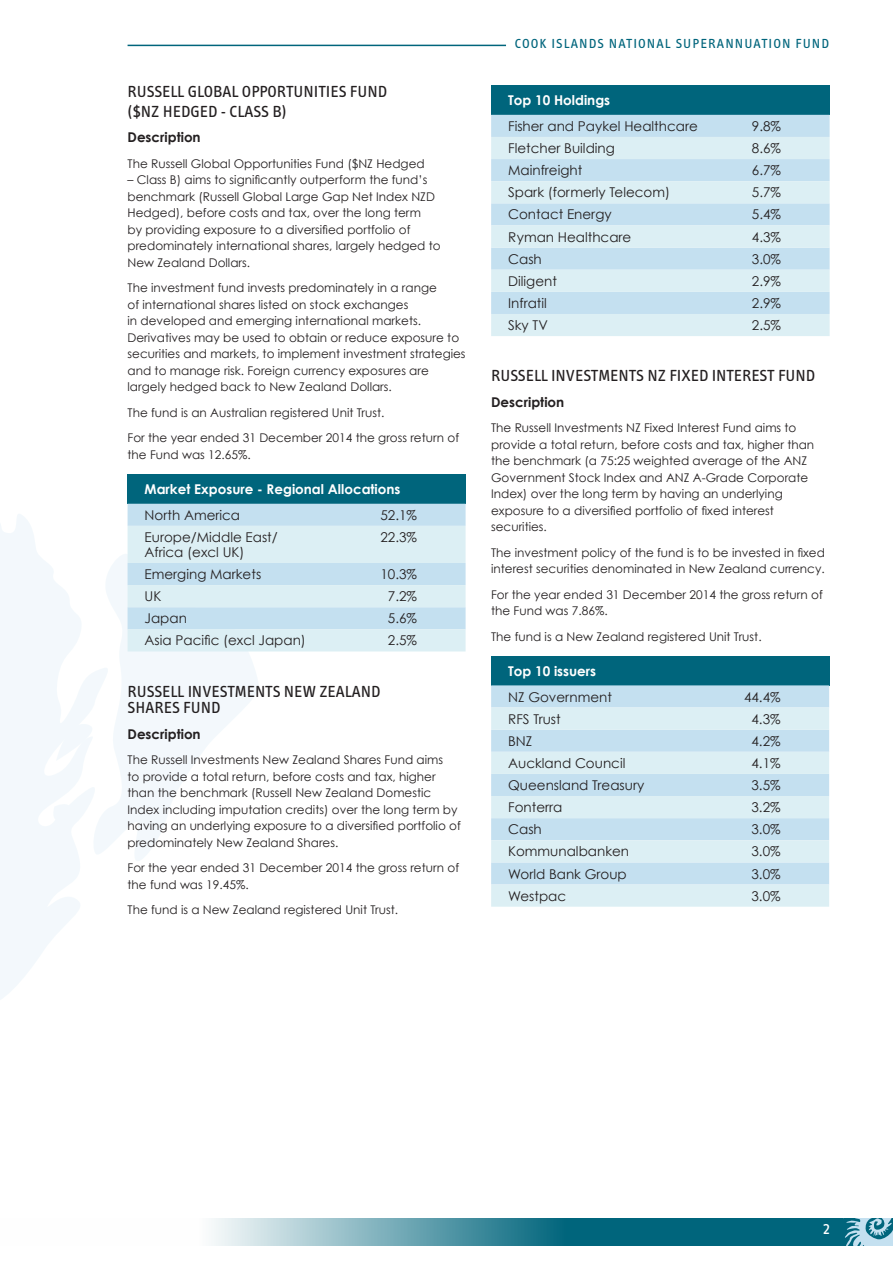
<style>
.page{position:relative;width:893px;height:1263px;background:#fff}
.page>*{position:absolute;margin:0;border:0;box-sizing:border-box;transform-origin:0 0}
.Heading_2{font:16.5px/19.8px "Info Text Book Caps";color:#231f20}
.t1{font:16.5px "Info Text Book Caps";color:#fff}
.Copy{font:13.5px/15px "Century Gothic";color:#231f20}
.t2{font:700 13.5px "Century Gothic";color:#fff}
.t3{font:13.5px "Info Text Book Caps";letter-spacing:.08em;color:#00657c}
.Heading_2-2{font:700 13.5px "Century Gothic";color:#231f20}
.Copy-2{font:12px/16.5px "Century Gothic";color:#231f20}
</style>
<div class="page">
<svg style="left:212px;top:1218px;width:631px;height:28px;background:#448e9f"></svg>
<svg style="left:843px;top:1218px;width:50px;height:28px"></svg>
<svg style="left:0;top:514px;width:90px;height:486px;fill:#f3f8fc"></svg>
<svg style="left:90px;top:547px;width:169px;height:314px;fill:#f3f8fc"></svg>
<svg style="left:48px;top:799px;width:23px;height:30px"></svg>
<svg style="left:0;top:916px;width:30px;height:22px"></svg>
<svg style="left:56px;top:719px;width:53px;height:42px"></svg>
<hr style="left:128px;top:45px;width:378px;height:1px;background:#00657c">
<div style="left:128px;top:474px;width:338px;height:30px;background:#00657c"></div>
<svg style="left:128px;top:504px;width:338px;height:147px;background:#d1e8f2"></svg>
<div style="left:491px;top:85px;width:339px;height:30px;background:#00657c"></div>
<div style="left:491px;top:115px;width:339px;height:22px;background:#c4e0f0"></div>
<svg style="left:491px;top:137px;width:339px;height:199px;background:#d1e8f2"></svg>
<div style="left:491px;top:656px;width:338px;height:29px;background:#00657c"></div>
<div style="left:491px;top:685px;width:338px;height:22px;background:#c4e0f0"></div>
<svg style="left:491px;top:707px;width:338px;height:200px;background:#d1e8f2"></svg>
<p class="Heading_2" style="left:128px;top:82px;width:261px">RUSSELL GLOBAL OPPORTUNITIES FUND ($NZ HEDGED - CLASS B)</p>
<p class="Heading_2-2" style="left:128px;top:129px;width:75px">Description</p>
<p class="Copy-2" style="left:128px;top:155px;width:299px">The Russell Global Opportunities Fund ($NZ Hedged</p>
<p class="Copy-2" style="left:128px;top:172px;width:315px">– Class B) aims to significantly outperform the fund’s benchmark (Russell Global Large Gap Net Index NZD Hedged), before costs and tax, over the long term<br>by providing exposure to a diversified portfolio of predominately international shares, largely hedged to New Zealand Dollars.</p>
<p class="Copy-2" style="left:128px;top:280px;width:340px">The investment fund invests predominately in a range<br>of international shares listed on stock exchanges<br>in developed and emerging international markets.<br>Derivatives may be used to obtain or reduce exposure to securities and markets, to implement investment strategies and to manage risk. Foreign currency exposures are largely hedged back to New Zealand Dollars.</p>
<p class="Copy-2" style="left:128px;top:404px;width:258px">The fund is an Australian registered Unit Trust.</p>
<p class="Copy-2" style="left:128px;top:430px;width:333px">For the year ended 31 December 2014 the gross return of the Fund was 12.65%.</p>
<p class="t2" style="left:145px;top:480px;width:257px">Market Exposure - Regional Allocations</p>
<p class="Copy" style="left:145px;top:507px;width:97px">North America</p>
<p class="Copy" style="left:380px;top:507px;width:38px">52.1%</p>
<p class="Copy" style="left:145px;top:529px;width:135px">Europe/Middle East/<br>Africa (excl UK)</p>
<p class="Copy" style="left:380px;top:529px;width:38px">22.3%</p>
<p class="Copy" style="left:145px;top:566px;width:118px">Emerging Markets</p>
<p class="Copy" style="left:380px;top:566px;width:38px">10.3%</p>
<p class="Copy" style="left:145px;top:589px;width:18px">UK</p>
<p class="Copy" style="left:388px;top:589px;width:31px">7.2%</p>
<p class="Copy" style="left:145px;top:611px;width:44px">Japan</p>
<p class="Copy" style="left:388px;top:611px;width:31px">5.6%</p>
<p class="Copy" style="left:145px;top:633px;width:163px">Asia Pacific (excl Japan)</p>
<p class="Copy" style="left:388px;top:633px;width:31px">2.5%</p>
<p class="Heading_2" style="left:128px;top:683px;width:255px;line-height:16.5px">RUSSELL INVESTMENTS NEW ZEALAND<br>SHARES FUND</p>
<p class="Heading_2-2" style="left:128px;top:725px;width:75px">Description</p>
<p class="Copy-2" style="left:128px;top:751px;width:335px">The Russell Investments New Zealand Shares Fund aims<br>to provide a total return, before costs and tax, higher than the benchmark (Russell New Zealand Domestic Index including imputation credits) over the long term by having an underlying exposure to a diversified portfolio of predominately New Zealand Shares.</p>
<p class="Copy-2" style="left:128px;top:859px;width:333px">For the year ended 31 December 2014 the gross return of the fund was 19.45%.</p>
<p class="Copy-2" style="left:128px;top:901px;width:272px">The fund is a New Zealand registered Unit Trust.</p>
<p class="t3" style="left:515px;top:36px;width:316px">COOK ISLANDS NATIONAL SUPERANNUATION FUND</p>
<p class="t2" style="left:508px;top:92px;width:104px">Top 10 Holdings</p>
<p class="Copy" style="left:508px;top:118px;width:191px">Fisher and Paykel Healthcare</p>
<p class="Copy" style="left:752px;top:118px;width:31px">9.8%</p>
<p class="Copy" style="left:508px;top:140px;width:108px">Fletcher Building</p>
<p class="Copy" style="left:752px;top:140px;width:31px">8.6%</p>
<p class="Copy" style="left:508px;top:163px;width:76px">Mainfreight</p>
<p class="Copy" style="left:752px;top:163px;width:31px">6.7%</p>
<p class="Copy" style="left:508px;top:185px;width:163px">Spark (formerly Telecom)</p>
<p class="Copy" style="left:752px;top:185px;width:31px">5.7%</p>
<p class="Copy" style="left:508px;top:207px;width:105px">Contact Energy</p>
<p class="Copy" style="left:752px;top:207px;width:31px">5.4%</p>
<p class="Copy" style="left:508px;top:229px;width:125px">Ryman Healthcare</p>
<p class="Copy" style="left:752px;top:229px;width:31px">4.3%</p>
<p class="Copy" style="left:508px;top:251px;width:35px">Cash</p>
<p class="Copy" style="left:752px;top:251px;width:31px">3.0%</p>
<p class="Copy" style="left:508px;top:273px;width:50px">Diligent</p>
<p class="Copy" style="left:752px;top:273px;width:31px">2.9%</p>
<p class="Copy" style="left:508px;top:295px;width:40px">Infratil</p>
<p class="Copy" style="left:752px;top:295px;width:31px">2.9%</p>
<p class="Copy" style="left:508px;top:317px;width:41px">Sky TV</p>
<p class="Copy" style="left:752px;top:317px;width:31px">2.5%</p>
<p class="Heading_2" style="left:491px;top:366px;width:326px">RUSSELL INVESTMENTS NZ FIXED INTEREST FUND</p>
<p class="Heading_2-2" style="left:491px;top:393px;width:75px">Description</p>
<p class="Copy-2" style="left:491px;top:419px;width:325px">The Russell Investments NZ Fixed Interest Fund aims to provide a total return, before costs and tax, higher than the benchmark (a 75:25 weighted average of the ANZ Government Stock Index and ANZ A-Grade Corporate Index) over the long term by having an underlying exposure to a diversified portfolio of fixed interest securities.</p>
<p class="Copy-2" style="left:491px;top:544px;width:335px">The investment policy of the fund is to be invested in fixed interest securities denominated in New Zealand currency.</p>
<p class="Copy-2" style="left:491px;top:586px;width:333px">For the year ended 31 December 2014 the gross return of the Fund was 7.86%.</p>
<p class="Copy-2" style="left:491px;top:628px;width:272px">The fund is a New Zealand registered Unit Trust.</p>
<p class="t2" style="left:508px;top:662px;width:90px">Top 10 issuers</p>
<p class="Copy" style="left:508px;top:689px;width:105px">NZ Government</p>
<p class="Copy" style="left:744px;top:689px;width:38px">44.4%</p>
<p class="Copy" style="left:508px;top:711px;width:54px">RFS Trust</p>
<p class="Copy" style="left:751px;top:711px;width:31px">4.3%</p>
<p class="Copy" style="left:508px;top:733px;width:26px">BNZ</p>
<p class="Copy" style="left:751px;top:733px;width:31px">4.2%</p>
<p class="Copy" style="left:508px;top:755px;width:119px">Auckland Council</p>
<p class="Copy" style="left:751px;top:755px;width:31px">4.1%</p>
<p class="Copy" style="left:508px;top:777px;width:138px">Queensland Treasury</p>
<p class="Copy" style="left:751px;top:777px;width:31px">3.5%</p>
<p class="Copy" style="left:508px;top:799px;width:56px">Fonterra</p>
<p class="Copy" style="left:751px;top:799px;width:31px">3.2%</p>
<p class="Copy" style="left:508px;top:822px;width:35px">Cash</p>
<p class="Copy" style="left:751px;top:822px;width:31px">3.0%</p>
<p class="Copy" style="left:508px;top:844px;width:122px">Kommunalbanken</p>
<p class="Copy" style="left:751px;top:844px;width:31px">3.0%</p>
<p class="Copy" style="left:508px;top:866px;width:120px">World Bank Group</p>
<p class="Copy" style="left:751px;top:866px;width:31px">3.0%</p>
<p class="Copy" style="left:508px;top:888px;width:60px">Westpac</p>
<p class="Copy" style="left:751px;top:888px;width:31px">3.0%</p>
<p class="t1" style="left:823px;top:1219px;width:9px">2</p>
</div>
